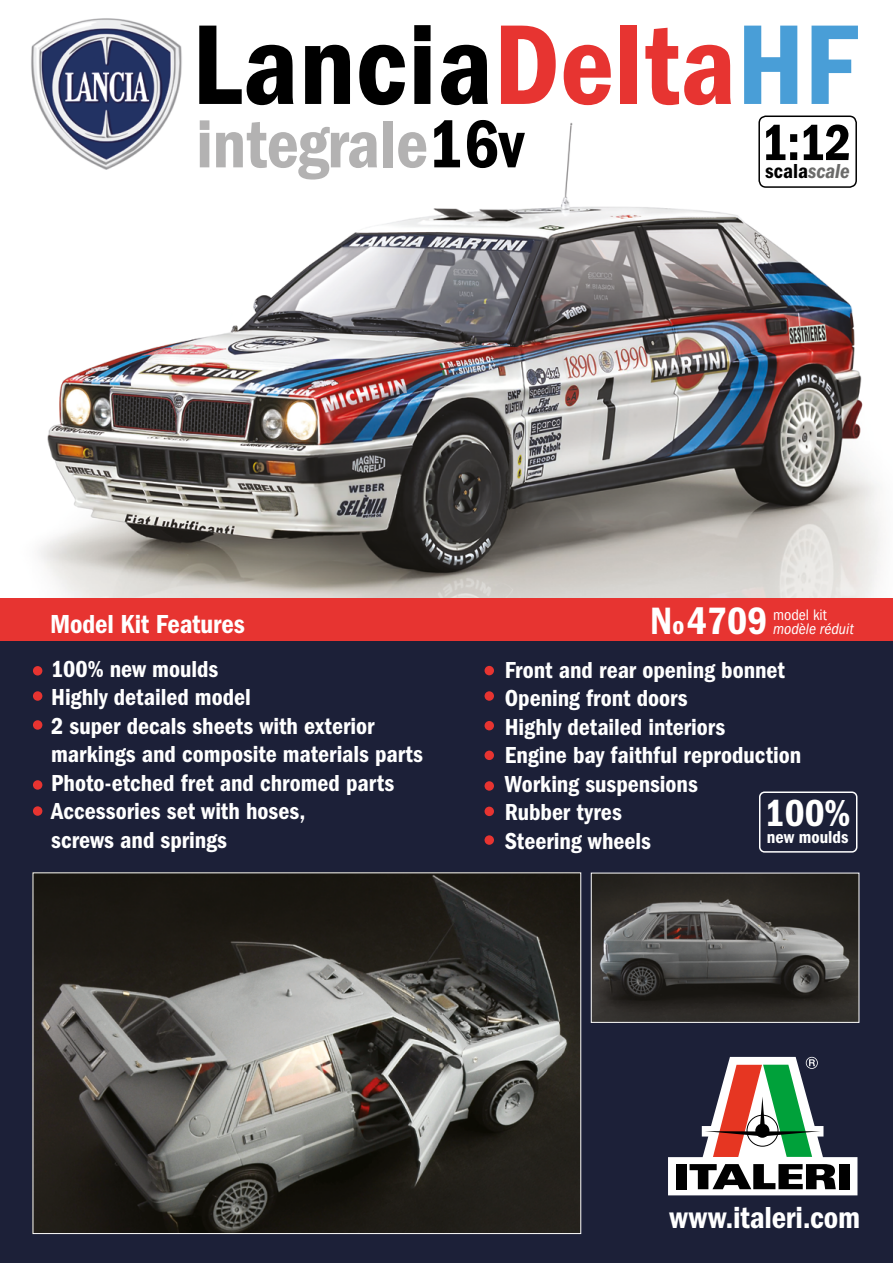
<style>
.page{position:relative;width:893px;height:1263px;background:#fff}
.page>*{position:absolute;margin:0;border:0;box-sizing:border-box;transform-origin:0 0}
.t1{font:117.45px "ITC Franklin Gothic Std Dm Cd";letter-spacing:.005em;color:#000}
.t2{font:70.05px "ITC Franklin Gothic Std Dm Cd";letter-spacing:-.005em;color:#b3b2b2}
.t3{font:52.5px "ITC Franklin Gothic Std Dm Cd";color:#000}
.t4{font:39.45px "ITC Franklin Gothic Std Dm Cd";color:#fff}
.t5{font:39px "ITC Franklin Gothic Std Dm Cd";color:#fff}
.t6{font:31.5px "ITC Franklin Gothic Std Dm Cd";letter-spacing:-.005em;color:#fff}
.t7{font:27px "ITC Franklin Gothic Std Dm Cd";letter-spacing:-.01em;color:#fff}
.t8{font:24px/28.5px "ITC Franklin Gothic Std Dm Cd";color:#fff}
.t9{font:21px "ITC Franklin Gothic Std Dm Cd";color:#000}
.t10{font:18px "ITC Franklin Gothic Std Dm Cd";color:#fff}
.t11{font:italic condensed 15.75px "ITC Franklin Gothic Std";color:#fff}
.t12{font:condensed 15.75px "ITC Franklin Gothic Std";color:#fff}
.s1{color:#e73431}
.s2{color:#499ed7}
.s3{color:#000}
.s4{font-family:"ITC Franklin Gothic Std Dm Cd It";color:#6b6b6a}
.s5{font-size:25.95px}
</style>
<div class="page">
<div style="left:0;top:641px;width:893px;height:622px;background:#1c2038"></div>
<div style="left:485px;top:666px;width:9px;height:9px;background:#e73431;border-radius:50%"></div>
<div style="left:485px;top:691px;width:9px;height:10px;background:#e73431;border-radius:50%"></div>
<div style="left:485px;top:721px;width:9px;height:9px;background:#e73431;border-radius:50%"></div>
<div style="left:485px;top:751px;width:9px;height:9px;background:#e73431;border-radius:50%"></div>
<div style="left:485px;top:781px;width:9px;height:10px;background:#e73431;border-radius:50%"></div>
<div style="left:485px;top:807px;width:9px;height:9px;background:#e73431;border-radius:50%"></div>
<div style="left:33px;top:666px;width:9px;height:9px;background:#e73431;border-radius:50%"></div>
<div style="left:33px;top:691px;width:9px;height:10px;background:#e73431;border-radius:50%"></div>
<div style="left:33px;top:720px;width:9px;height:10px;background:#e73431;border-radius:50%"></div>
<div style="left:33px;top:806px;width:9px;height:10px;background:#e73431;border-radius:50%"></div>
<div style="left:33px;top:780px;width:9px;height:10px;background:#e73431;border-radius:50%"></div>
<svg style="left:668px;top:1057px;width:189px;height:138px"></svg>
<img style="left:39px;top:115px;width:842px;height:483px">
<img style="left:35px;top:875px;width:544px;height:357px">
<div style="left:0;top:598px;width:893px;height:43px;background:#e73431"></div>
<img style="left:31px;top:18px;width:151px;height:152px">
<div style="left:758px;top:116px;width:99px;height:72px;border:2px solid #000;border-radius:7px"></div>
<div style="left:759px;top:791px;width:98px;height:62px;border:2px solid #fff;border-radius:5px"></div>
<div style="left:485px;top:835px;width:9px;height:10px;background:#e73431;border-radius:50%"></div>
<img style="left:593px;top:875px;width:264px;height:145px">
<h1 class="t1" style="left:192px;top:-2px;width:666px">Lancia<span class="s1">Delta</span><span class="s2">HF</span></h1>
<h2 class="t2" style="left:196px;top:104px;width:329px">integrale<span class="s3">16v</span></h2>
<h3 class="t3" style="left:761px;top:113px;width:91px">1:12</h3>
<p class="t9" style="left:765px;top:159px;width:86px">scala<span class="s4">scale</span></p>
<p class="t7" style="left:50px;top:608px;width:196px">Model Kit Features</p>
<p class="t8" style="left:51px;top:655px;width:373px">100% new moulds<br>Highly detailed model<br>2 super decals sheets with exterior markings and composite materials parts<br>Photo-etched fret and chromed parts<br>Accessories set with hoses,<br>screws and springs</p>
<h3 class="t4" style="left:650px;top:598px;width:119px">N<span class="s5">o</span>4709</h3>
<p class="t12" style="left:773px;top:605px;width:55px">model kit</p>
<p class="t11" style="left:773px;top:620px;width:82px">modèle réduit</p>
<p class="t8" style="left:505px;top:656px;width:298px">Front and rear opening bonnet<br>Opening front doors<br>Highly detailed interiors<br>Engine bay faithful reproduction<br>Working suspensions<br>Rubber tyres<br>Steering wheels</p>
<h3 class="t5" style="left:765px;top:791px;width:87px">100%</h3>
<p class="t10" style="left:767px;top:827px;width:83px">new moulds</p>
<h3 class="t6" style="left:669px;top:1199px;width:192px">www.italeri.com</h3>
</div>
